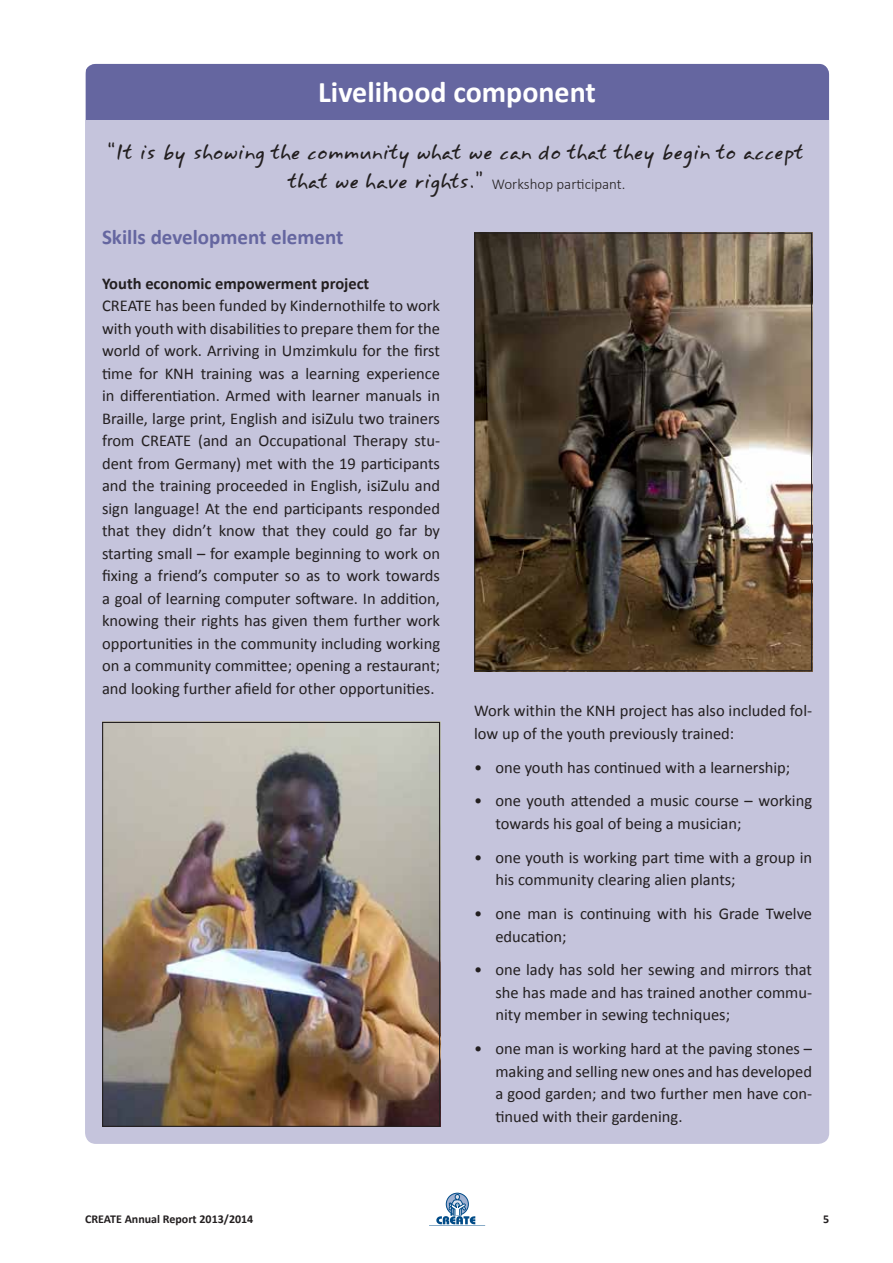
<style>
.page{position:relative;width:893px;height:1263px;background:#fff}
.page>*{position:absolute;margin:0;border:0;box-sizing:border-box;transform-origin:0 0}
.t1{font:700 30px "Calibri";color:#fff}
.t2{font:700 21px "Calibri";color:#6566a0}
.t3{font:18px "Annifont";color:#231f20;scale:.93 1}
.t4{font:16.5px/22.5px "Calibri";color:#231f20}
.t5{font:700 16.5px "Calibri";color:#231f20}
.t6{font:300 15px "Calibri";color:#231f20}
.t7{font:700 12px "Calibri";color:#231f20}
.s1{font-family:"Annifont";font-weight:400;font-size:18px}
</style>
<div class="page">
<div style="left:446px;top:1193px;width:23px;height:22px;border:1px solid #004b87;border-radius:50%"></div>
<svg style="left:436px;top:1194px;width:39px;height:30px"></svg>
<div style="left:85px;top:64px;width:744px;height:1080px;background:#c5c4dc;border-radius:11px"></div>
<div style="left:86px;top:65px;width:742px;height:55px;background:#6566a0"></div>
<img style="left:476px;top:235px;width:334px;height:434px">
<div style="left:474px;top:233px;width:338px;height:438px;border:1px solid #231f20"></div>
<img style="left:104px;top:724px;width:334px;height:401px">
<div style="left:102px;top:722px;width:338px;height:405px;border:1px solid #231f20"></div>
<h1 class="t1" style="left:318px;top:73px;width:279px">Livelihood component</h1>
<p class="t3" style="left:110px;top:137px;width:754px">“It is by showing the community what we can do that they begin to accept</p>
<p class="t6" style="left:289px;top:175px;width:338px"><span class="s1">that we have rights.”</span> Workshop participant.</p>
<p class="t2" style="left:102px;top:223px;width:243px">Skills development element</p>
<p class="t5" style="left:102px;top:273px;width:269px">Youth economic empowerment project</p>
<p class="t4" style="left:102px;top:295px;width:340px;text-align:justify">CREATE has been funded by Kindernothilfe to work with youth with disabilities to prepare them for the world of work. Arriving in Umzimkulu for the first time for KNH training was a learning experience in differentiation. Armed with learner manuals in Braille, large print, English and isiZulu two trainers from CREATE (and an Occupational Therapy stu&shy;dent from Germany) met with the 19 participants and the training proceeded in English, isiZulu and sign language! At the end participants responded that they didn’t know that they could go far by starting small – for example beginning to work on fixing a friend’s computer so as to work towards a goal of learning computer software. In addition, knowing their rights has given them further work opportunities in the community including working on a community committee; opening a restaurant; and looking further afield for other opportunities.</p>
<p class="t4" style="left:474px;top:700px;width:340px">Work within the KNH project has also included fol&shy;low up of the youth previously trained:</p>
<p class="t4" style="left:474px;top:756px;width:318px">• one youth has continued with a learnership;</p>
<p class="t4" style="left:495px;top:790px;width:318px;text-indent:-21px">• one youth attended a music course – working towards his goal of being a musician;</p>
<p class="t4" style="left:495px;top:846px;width:318px;text-indent:-21px">• one youth is working part time with a group in his community clearing alien plants;</p>
<p class="t4" style="left:495px;top:902px;width:318px;text-indent:-21px">• one man is continuing with his Grade Twelve education;</p>
<p class="t4" style="left:495px;top:958px;width:318px;text-align:justify;text-indent:-21px">• one lady has sold her sewing and mirrors that she has made and has trained another commu&shy;nity member in sewing techniques;</p>
<p class="t4" style="left:495px;top:1037px;width:318px;text-align:justify;text-indent:-21px">• one man is working hard at the paving stones – making and selling new ones and has developed a good garden; and two further men have con&shy;tinued with their gardening.</p>
<p class="t7" style="left:85px;top:1211px;width:170px">CREATE Annual Report 2013/2014</p>
<p class="t7" style="left:823px;top:1211px;width:8px">5</p>
</div>
